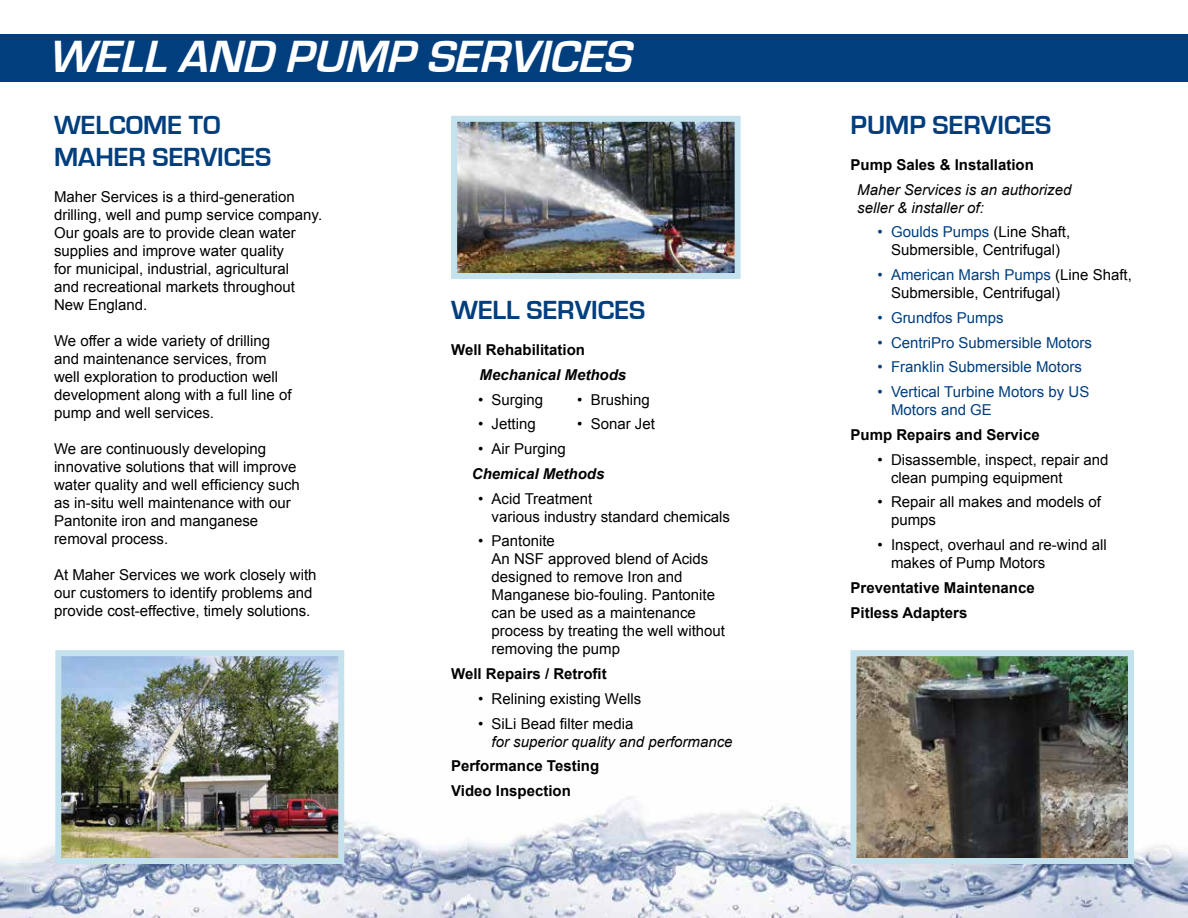
<style>
.page{position:relative;width:1188px;height:918px;background:#fff}
.page>*{position:absolute;margin:0;border:0;box-sizing:border-box;transform-origin:0 0}
.t1{font:italic 700 46.5px "Eurostile";color:#fff}
.t2{font:700 27px/32.4px "Eurostile";color:#003e7e}
.t3{font:15px/18px "Arial";color:#000}
.t4{font:700 15px/24.8px "Arial";color:#000}
.t5{font:15px/18px "Arial";color:#003e7e}
.t6{font:italic 15px/18px "Arial";color:#000}
.t7{font:italic 700 15px "Arial";color:#000}
.s1{color:#003e7e}
</style>
<div class="page">
<img style="left:467px;top:796px;width:721px;height:122px">
<img style="left:0;top:682px;width:467px;height:236px">
<img style="left:458px;top:123px;width:276px;height:149px">
<div style="left:451px;top:116px;width:290px;height:163px;border:6px solid #c3e2ed"></div>
<div style="left:0;top:34px;width:1188px;height:48px;background:#003e7e"></div>
<img style="left:857px;top:657px;width:270px;height:200px">
<div style="left:850px;top:650px;width:284px;height:214px;border:6px solid #c3e2ed"></div>
<img style="left:62px;top:657px;width:275px;height:200px">
<div style="left:55px;top:650px;width:289px;height:214px;border:6px solid #c3e2ed"></div>
<h1 class="t1" style="left:48px;top:32px;width:301px">WELL AN D PUMP</h1>
<h1 class="t1" style="left:426px;top:32px;width:137px">SERVICES</h1>
<h2 class="t2" style="left:54px;top:109px;width:178px">WELCOME TO<br>MAHER SERVICES</h2>
<p class="t3" style="left:54px;top:188px;width:270px">Maher Services is a third-generation drilling, well and pump service company.<br>Our goals are to provide clean water supplies and improve water quality<br>for municipal, industrial, agricultural<br>and recreational markets throughout New England.</p>
<p class="t3" style="left:54px;top:332px;width:239px">We offer a wide variety of drilling and maintenance services, from well exploration to production well development along with a full line of pump and well services.</p>
<p class="t3" style="left:54px;top:440px;width:247px">We are continuously developing innovative solutions that will improve water quality and well efficiency such as in-situ well maintenance with our<br>Pantonite iron and manganese removal process.</p>
<p class="t3" style="left:54px;top:566px;width:264px">At Maher Services we work closely with our customers to identify problems and provide cost-effective, timely solutions.</p>
<h2 class="t2" style="left:451px;top:294px;width:196px">WELL SERVICES</h2>
<p class="t4" style="left:451px;top:338px;width:135px">Well Rehabilitation</p>
<p class="t7" style="left:480px;top:365px;width:148px">Mechanical Methods</p>
<p class="t3" style="left:478px;top:390px;width:67px">• Surging</p>
<p class="t3" style="left:577px;top:390px;width:74px">• Brushing</p>
<p class="t3" style="left:478px;top:415px;width:59px">• Jetting</p>
<p class="t3" style="left:577px;top:415px;width:79px">• Sonar Jet</p>
<p class="t3" style="left:478px;top:440px;width:89px">• Air Purging</p>
<p class="t7" style="left:472px;top:464px;width:134px">Chemical Methods</p>
<p class="t3" style="left:492px;top:489px;width:240px;text-indent:-14px">• Acid Treatment<br>various industry standard chemicals</p>
<p class="t3" style="left:492px;top:532px;width:235px;text-indent:-14px">• Pantonite<br>An NSF approved blend of Acids designed to remove Iron and<br>Manganese bio-fouling. Pantonite can be used as a maintenance process by treating the well without removing the pump</p>
<p class="t4" style="left:451px;top:662px;width:157px">Well Repairs / Retrofit</p>
<p class="t3" style="left:478px;top:690px;width:165px">• Relining existing Wells</p>
<p class="t3" style="left:478px;top:714px;width:157px">• SiLi Bead filter media</p>
<p class="t6" style="left:492px;top:732px;width:242px">for superior quality and performance</p>
<p class="t4" style="left:451px;top:754px;width:150px">Performance Testing<br>Video Inspection</p>
<h2 class="t2" style="left:850px;top:109px;width:202px">PUMP SERVICES</h2>
<p class="t4" style="left:850px;top:153px;width:185px">Pump Sales &amp; Installation</p>
<p class="t6" style="left:857px;top:181px;width:216px">Maher Services is an authorized seller &amp; installer of:</p>
<p class="t3" style="left:878px;top:223px;width:194px;text-align:center"><span class="s1">• Goulds Pumps</span> (Line Shaft,<br>Submersible, Centrifugal)</p>
<p class="t3" style="left:891px;top:266px;width:242px;text-indent:-14px"><span class="s1">• American Marsh Pumps</span> (Line Shaft,<br>Submersible, Centrifugal)</p>
<p class="t5" style="left:878px;top:309px;width:128px">• Grundfos Pumps</p>
<p class="t5" style="left:878px;top:333px;width:216px">• CentriPro Submersible Motors</p>
<p class="t5" style="left:878px;top:358px;width:206px">• Franklin Submersible Motors</p>
<p class="t5" style="left:891px;top:383px;width:200px;text-indent:-14px">• Vertical Turbine Motors by US<br>Motors and GE</p>
<p class="t4" style="left:850px;top:423px;width:191px">Pump Repairs and Service</p>
<p class="t3" style="left:891px;top:450px;width:219px;text-indent:-14px">• Disassemble, inspect, repair and clean pumping equipment</p>
<p class="t3" style="left:891px;top:493px;width:212px;text-indent:-14px">• Repair all makes and models of pumps</p>
<p class="t3" style="left:891px;top:536px;width:217px;text-indent:-14px">• Inspect, overhaul and re-wind all makes of Pump Motors</p>
<p class="t4" style="left:850px;top:576px;width:186px">Preventative Maintenance<br>Pitless Adapters</p>
</div>
